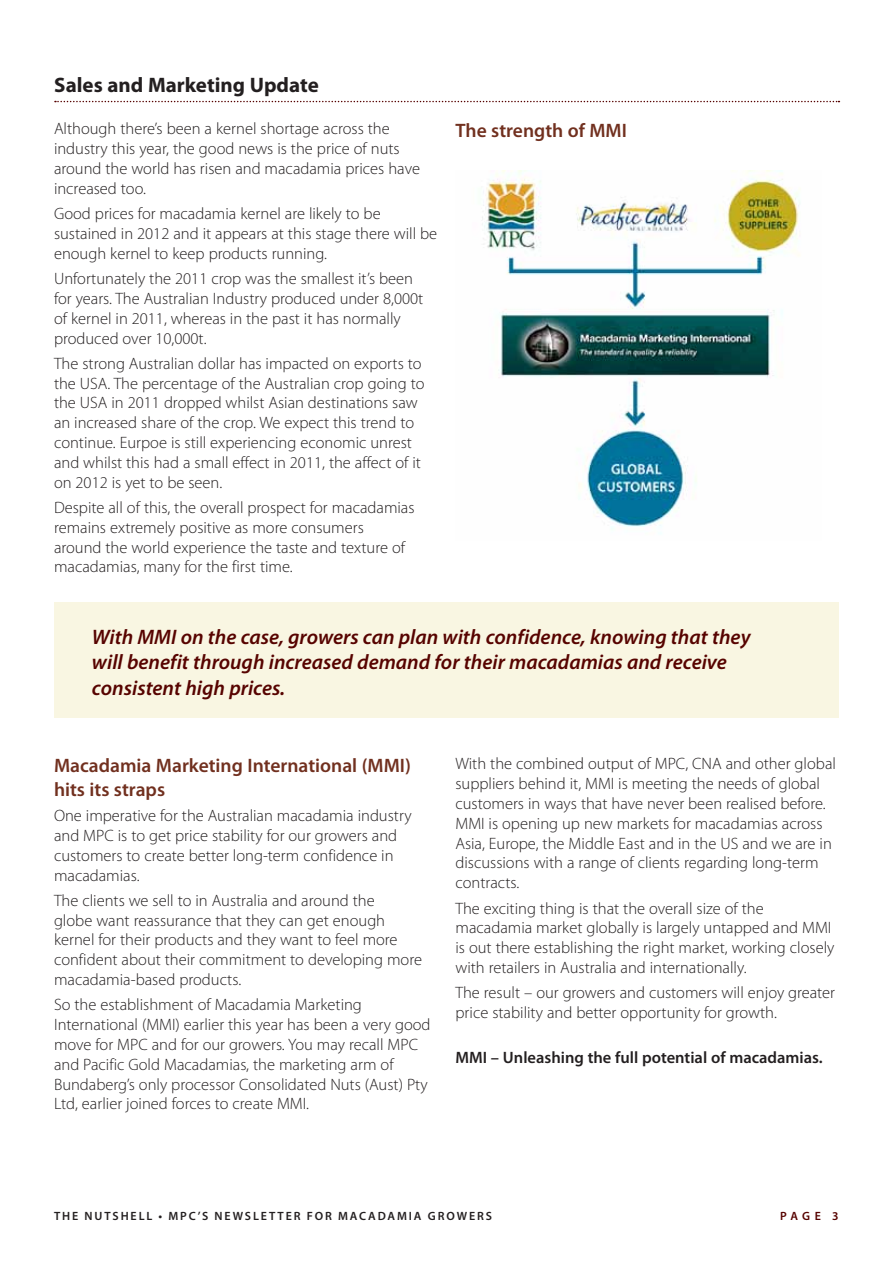
<style>
.page{position:relative;width:893px;height:1263px;background:#fff}
.page>*{position:absolute;margin:0;border:0;box-sizing:border-box;transform-origin:0 0}
.t1{font:italic 600 21px/25.2px "Myriad Pro";color:#570300}
.t2{font:700 21px "Myriad Pro";color:#231f20}
.t3{font:600 19.5px/23.4px "Myriad Pro";color:#71301f}
.t4{font:300 16.5px/19.8px "Myriad Pro";color:#231f20}
.t5{font:600 16.5px "Myriad Pro";color:#231f20}
.t6{font:600 12px "Myriad Pro";letter-spacing:.155em;color:#231f20}
.t7{font:600 12px "Myriad Pro";color:#570300}
</style>
<div class="page">
<svg style="left:55px;top:101px;width:784px;height:1px"></svg>
<img style="left:482px;top:171px;width:318px;height:363px">
<div style="left:54px;top:602px;width:785px;height:116px;background:#f9f6e2"></div>
<p class="t2" style="left:54px;top:73px;width:266px">Sales and Marketing Update</p>
<p class="t4" style="left:54px;top:119px;width:367px">Although there’s been a kernel shortage across the industry this year, the good news is the price of nuts around the world has risen and macadamia prices have increased too.</p>
<p class="t4" style="left:54px;top:204px;width:385px">Good prices for macadamia kernel are likely to be sustained in 2012 and it appears at this stage there will be enough kernel to keep products running.</p>
<p class="t4" style="left:54px;top:269px;width:371px">Unfortunately the 2011 crop was the smallest it’s been for years. The Australian Industry produced under 8,000t of kernel in 2011, whereas in the past it has normally produced over 10,000t.</p>
<p class="t4" style="left:54px;top:354px;width:372px">The strong Australian dollar has impacted on exports to the USA. The percentage of the Australian crop going to the USA in 2011 dropped whilst Asian destinations saw an increased share of the crop. We expect this trend to continue. Eurpoe is still experiencing economic unrest and whilst this had a small effect in 2011, the affect of it on 2012 is yet to be seen.</p>
<p class="t4" style="left:54px;top:498px;width:362px">Despite all of this, the overall prospect for macadamias remains extremely positive as more consumers around the world experience the taste and texture of macadamias, many for the first time.</p>
<p class="t3" style="left:455px;top:119px;width:170px">The strength of MMI</p>
<p class="t1" style="left:92px;top:625px;width:660px">With MMI on the case, growers can plan with confidence, knowing that they will benefit through increased demand for their macadamias and receive consistent high prices.</p>
<p class="t3" style="left:54px;top:754px;width:358px">Macadamia Marketing International (MMI) hits its straps</p>
<p class="t4" style="left:54px;top:806px;width:359px">One imperative for the Australian macadamia industry and MPC is to get price stability for our growers and customers to create better long-term confidence in macadamias.</p>
<p class="t4" style="left:54px;top:891px;width:369px">The clients we sell to in Australia and around the<br>globe want reassurance that they can get enough kernel for their products and they want to feel more confident about their commitment to developing more macadamia-based products.</p>
<p class="t4" style="left:54px;top:995px;width:378px">So the establishment of Macadamia Marketing International (MMI) earlier this year has been a very good move for MPC and for our growers. You may recall MPC and Pacific Gold Macadamias, the marketing arm of Bundaberg’s only processor Consolidated Nuts (Aust) Pty Ltd, earlier joined forces to create MMI.</p>
<p class="t4" style="left:455px;top:754px;width:382px">With the combined output of MPC, CNA and other global suppliers behind it, MMI is meeting the needs of global customers in ways that have never been realised before.<br>MMI is opening up new markets for macadamias across Asia, Europe, the Middle East and in the US and we are in discussions with a range of clients regarding long-term contracts.</p>
<p class="t4" style="left:455px;top:898px;width:380px">The exciting thing is that the overall size of the macadamia market globally is largely untapped and MMI is out there establishing the right market, working closely with retailers in Australia and internationally.</p>
<p class="t4" style="left:455px;top:983px;width:381px">The result – our growers and customers will enjoy greater price stability and better opportunity for growth.</p>
<p class="t5" style="left:455px;top:1048px;width:369px">MMI – Unleashing the full potential of macadamias.</p>
<p class="t6" style="left:54px;top:1209px;width:60px">The NUTSHELL</p>
<p class="t6" style="left:158px;top:1209px;width:335px">• MPC’s new slet t er f or mac adamia grow ers</p>
<p class="t7" style="left:780px;top:1209px;width:60px">Page 3</p>
</div>
